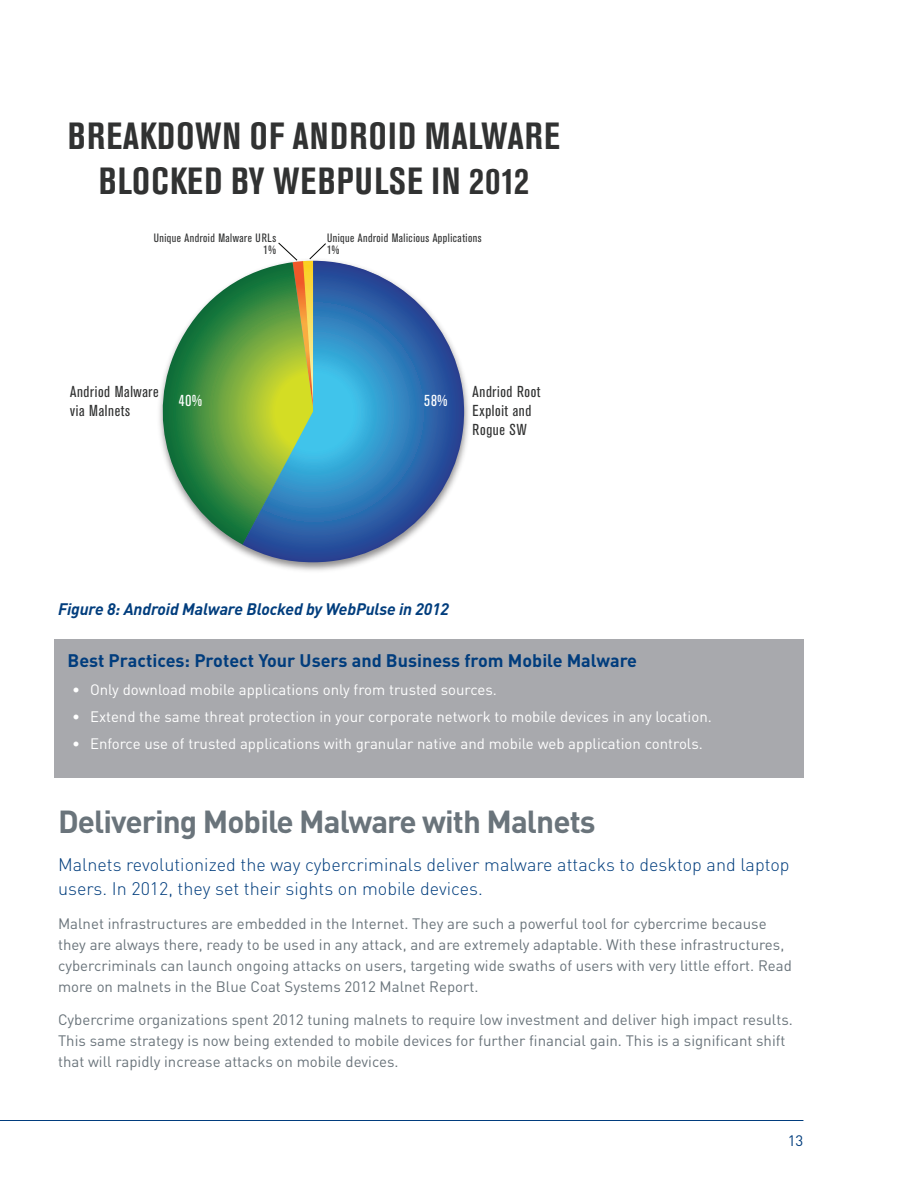
<style>
.page{position:relative;width:918px;height:1188px;background:#fff}
.page>*{position:absolute;margin:0;border:0;box-sizing:border-box;transform-origin:0 0}
.t1{font:700 condensed 37.5px/45px "Akzidenz Grotesk Pro";letter-spacing:.03em;color:#313232;text-align:center}
.t2{font:700 31.5px "DIN";letter-spacing:-.03em;color:#6a747b}
.t3{font:300 18px/24px "DIN";color:#013d7d}
.t4{font:700 18px "DIN";color:#013d7d}
.t5{font:italic 700 16.5px "DIN";letter-spacing:-.01em;color:#013d7d}
.t6{font:condensed 15.75px/18.9px "Akzidenz Grotesk Pro";letter-spacing:.04em;color:#313232}
.t7{font:condensed 15.75px "Akzidenz Grotesk Pro";color:#fff}
.t8{font:15px/21px "DIN";color:#6a747b}
.t9{font:15px "DIN";color:#fff}
.t10{font:15px "DIN";color:#013d7d}
.t11{font:condensed 12px/11.6px "Akzidenz Grotesk Pro";letter-spacing:.04em;color:#313232;text-align:right}
</style>
<div class="page">
<hr style="left:0;top:1120px;width:803px;height:1px;background:#013d7d">
<svg style="left:229px;top:378px;width:240px;height:193px"></svg>
<svg style="left:159px;top:278px;width:83px;height:267px"></svg>
<svg style="left:242px;top:261px;width:222px;height:301px;background:#5f96ad"></svg>
<svg style="left:278px;top:242px;width:49px;height:170px;background:#96b272"></svg>
<div style="left:54px;top:639px;width:750px;height:139px;background:#a8a9ad"></div>
<h1 class="t1" style="left:68px;top:113px;width:493px">BREAKDOWN OF ANDROID MALWARE<br>BLOCKED BY WEBPULSE IN 2012</h1>
<p class="t11" style="left:154px;top:232px;width:124px">Unique Android Malware URLs<br>1%</p>
<p class="t11" style="left:327px;top:232px;width:156px;text-align:left">Unique Android Malicious Applications<br>1%</p>
<p class="t6" style="left:70px;top:382px;width:90px">Andriod Malware via Malnets</p>
<p class="t7" style="left:179px;top:390px;width:25px">40%</p>
<p class="t7" style="left:424px;top:390px;width:25px">58%</p>
<p class="t6" style="left:473px;top:382px;width:69px">Andriod Root<br>Exploit and<br>Rogue SW</p>
<p class="t5" style="left:58px;top:599px;width:393px">Figure 8: Android Malware Blocked by WebPulse in 2012</p>
<p class="t4" style="left:68px;top:649px;width:571px">Best Practices: Protect Your Users and Business from Mobile Malware</p>
<p class="t9" style="left:72px;top:680px;width:426px">• Only download mobile applications only from trusted sources.</p>
<p class="t9" style="left:72px;top:707px;width:641px">• Extend the same threat protection in your corporate network to mobile devices in any location.</p>
<p class="t9" style="left:72px;top:734px;width:632px">• Enforce use of trusted applications with granular native and mobile web application controls.</p>
<h2 class="t2" style="left:58px;top:801px;width:539px">Delivering Mobile Malware with Malnets</h2>
<p class="t3" style="left:58px;top:852px;width:733px">Malnets revolutionized the way cybercriminals deliver malware attacks to desktop and laptop users. In 2012, they set their sights on mobile devices.</p>
<p class="t8" style="left:58px;top:913px;width:735px">Malnet infrastructures are embedded in the Internet. They are such a powerful tool for cybercrime because they are always there, ready to be used in any attack, and are extremely adaptable. With these infrastructures, cybercriminals can launch ongoing attacks on users, targeting wide swaths of users with very little effort. Read more on malnets in the Blue Coat Systems 2012 Malnet Report.</p>
<p class="t8" style="left:58px;top:1009px;width:736px">Cybercrime organizations spent 2012 tuning malnets to require low investment and deliver high impact results.<br>This same strategy is now being extended to mobile devices for further financial gain. This is a significant shift that will rapidly increase attacks on mobile devices.</p>
<p class="t10" style="left:788px;top:1131px;width:17px">13</p>
</div>
